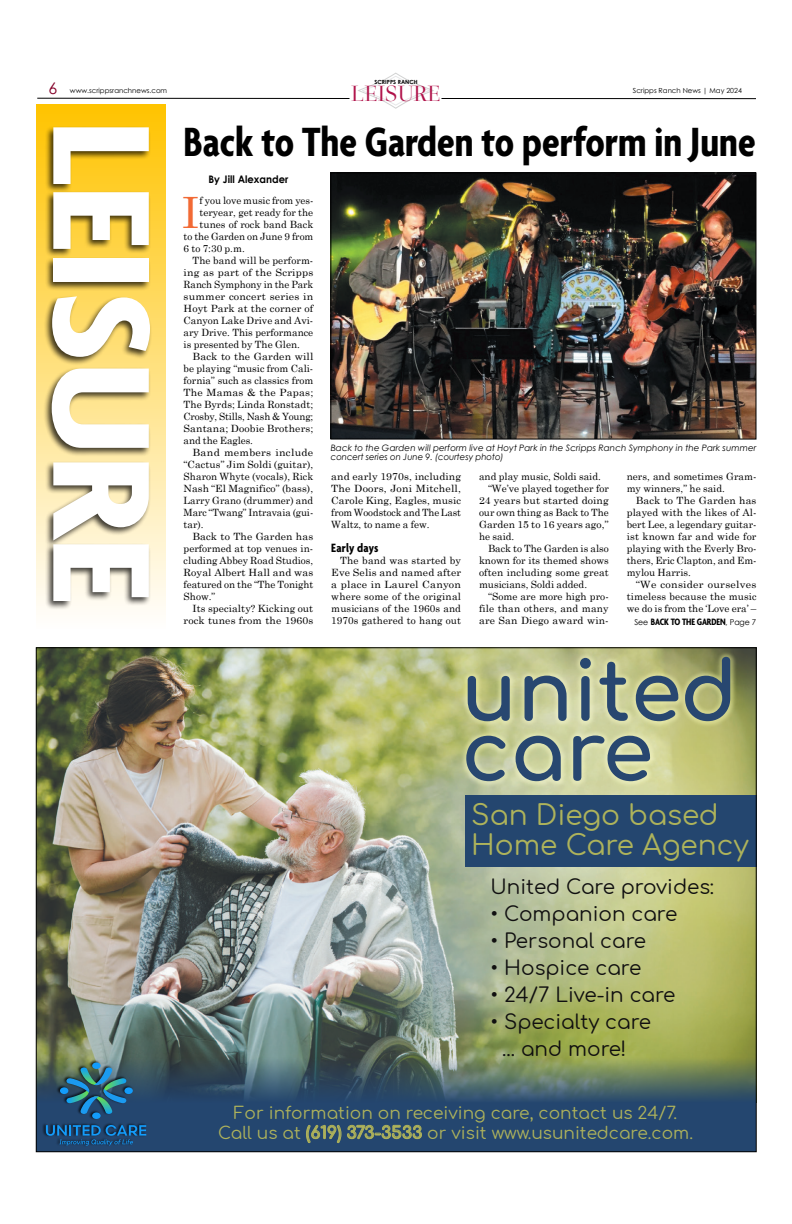
<style>
.page{position:relative;width:792px;height:1224px;background:#fff}
.page>*{position:absolute;margin:0;border:0;box-sizing:border-box;transform-origin:0 0}
.Main_copy_-_4_Pager_Ad{font:700 condensed 149.6px "Agenda";color:#fff;scale:1.16 1}
.t1{font:700 82px/60px "Comfortaa";color:#284770}
.t2{font:700 condensed 44.2px "Agenda";color:#000;scale:.96 1}
.First_Paragraph{font:43.2px "Century Schoolbook";color:#f26a35}
.t3{font:28px/30px "Comfortaa";color:#aeb35b}
.t4{font:23.5px "Medio";color:#b0124a}
.t5{font:20px/27px "Comfortaa";color:#100f10}
.t6{font:17px/20px "Comfortaa";color:#aeb25b;text-align:center}
.t7{font:16px "Century Gothic";color:#840128}
.Bold_text{font:700 condensed 13px "Agenda";letter-spacing:.02em;color:#000}
.t8{font:700 10.4px "Century Gothic";color:#000;scale:.96 1}
.Main_copy{font:10px/12px "Century Schoolbook";color:#000;text-align:justify}
.Main_copy-2{font:10px/12px "Century Schoolbook";color:#000;text-align:justify;scale:1.05 1}
.Main_copy-3{font:10px/12px "Century Schoolbook";color:#000;text-align:justify;scale:1.07 1}
.Main_copy-4{font:10px/12px "Century Schoolbook";color:#000;text-align:justify;scale:1.06 1}
.Main_copy-5{font:10px/12px "Century Schoolbook";color:#000;text-align:justify;scale:1.04 1}
.First_Paragraph-2{font:10px "Century Schoolbook";color:#000}
.Main_copy_-_4_Pager_Ad-2{font:700 condensed 10px "Agenda";letter-spacing:-.01em;color:#000}
.t9{font:italic 8.8px/9px "Century Gothic";letter-spacing:.01em;color:#000}
.t10{font:7px "Century Gothic";color:#000}
.t11{font:700 5.7px "Century Gothic";color:#000}
.s1{font-family:"Century Gothic";font-weight:400;font-stretch:normal;font-size:8px}
.s2{font-weight:700}
</style>
<div class="page">
<hr style="left:442px;top:98px;width:314px;height:1px;background:#000">
<hr style="left:37px;top:98px;width:313px;height:1px;background:#000">
<svg style="left:358px;top:72px;width:76px;height:37px"></svg>
<img style="left:38px;top:650px;width:716px;height:407px">
<svg style="left:38px;top:1057px;width:716px;height:93px;background:#385569"></svg>
<div style="left:465px;top:795px;width:291px;height:71px;background:#24466f"></div>
<div style="left:460px;top:650px;width:277px;height:138px;background:#aeb25b;opacity:.65"></div>
<div style="left:42px;top:1059px;width:105px;height:88px;background:#000;opacity:.75"></div>
<div style="left:92px;top:1062px;width:9px;height:7px;background:#139cfb;border-radius:50%"></div>
<div style="left:92px;top:1112px;width:9px;height:7px;background:#139cfb;border-radius:50%"></div>
<div style="left:124px;top:1087px;width:9px;height:7px;background:#139cfb;border-radius:50%"></div>
<div style="left:60px;top:1087px;width:8px;height:7px;background:#139cfb;border-radius:50%"></div>
<svg style="left:66px;top:1068px;width:60px;height:46px;background:#2d6a81"></svg>
<svg style="left:46px;top:1125px;width:100px;height:21px;background:#1b5386"></svg>
<div style="left:36px;top:104px;width:130px;height:524px;background:linear-gradient(to bottom,#ffc400,#fffefc)"></div>
<div style="left:43px;top:125px;width:109px;height:485px;background:#000;opacity:.75"></div>
<img style="left:333px;top:175px;width:421px;height:262px">
<div style="left:331px;top:173px;width:425px;height:266px;border:1px solid #000"></div>
<p class="t11" style="left:375px;top:78px;width:45px">SCRIPPS RANCH</p>
<p class="t7" style="left:48px;top:77px;width:10px">6</p>
<p class="t10" style="left:70px;top:86px;width:99px">www.scrippsranchnews.com</p>
<p class="t10" style="left:633px;top:86px;width:111px">Scripps Ranch News | May 2024</p>
<h3 class="t4" style="left:351px;top:84px;width:91px">LEISURE</h3>
<p class="Main_copy_-_4_Pager_Ad" style="left:182px;top:120px;width:417px;rotate:90deg">LEISURE</p>
<p class="t2" style="left:184px;top:118px;width:597px">Back to The Garden to perform in June</p>
<p class="t8" style="left:209px;top:172px;width:85px">By Jill Alexander</p>
<p class="First_Paragraph" style="left:182px;top:185px;width:19px">I</p>
<p class="First_Paragraph-2" style="left:200px;top:194px;width:115px">f you love music from yes-</p>
<p class="First_Paragraph-2" style="left:200px;top:206px;width:115px">teryear, get ready for the</p>
<p class="First_Paragraph-2" style="left:200px;top:218px;width:115px">tunes of rock band Back</p>
<p class="First_Paragraph-2" style="left:184px;top:230px;width:131px">to the Garden on June 9 from</p>
<p class="First_Paragraph-2" style="left:184px;top:242px;width:63px">6 to 7:30 p.m.</p>
<p class="Main_copy" style="left:184px;top:254px;width:131px;text-indent:9px">The band will be perform&shy;ing as part of the Scripps Ranch Symphony in the Park summer concert series in Hoyt Park at the corner of Canyon Lake Drive and Avi&shy;ary Drive. This performance is presented by The Glen.</p>
<p class="Main_copy-4" style="left:184px;top:350px;width:124px;text-indent:9px">Back to the Garden will be playing “music from Cali&shy;fornia” such as classics from The Mamas &amp; the Papas; The Byrds; Linda Ronstadt; Crosby, Stills, Nash &amp; Young; Santana; Doobie Brothers; and the Eagles.</p>
<p class="Main_copy-3" style="left:184px;top:446px;width:123px;text-indent:9px">Band members include “Cactus” Jim Soldi (guitar), Sharon Whyte (vocals), Rick Nash “El Magnifico” (bass), Larry Grano (drummer) and Marc “Twang” Intravaia (gui&shy;tar).</p>
<p class="Main_copy-2" style="left:184px;top:530px;width:125px;text-indent:9px">Back to The Garden has performed at top venues in&shy;cluding Abbey Road Studios, Royal Albert Hall and was featured on the “The Tonight Show.”</p>
<p class="Main_copy" style="left:184px;top:602px;width:131px;text-align:right">Its specialty? Kicking out rock tunes from the 1960s</p>
<p class="t9" style="left:331px;top:443px;width:427px">Back to the Garden will perform live at Hoyt Park in the Scripps Ranch Symphony in the Park summer concert series on June 9. (courtesy photo)</p>
<p class="Main_copy" style="left:479px;top:470px;width:123px">and play music, Soldi said.</p>
<p class="Main_copy" style="left:479px;top:482px;width:131px;text-indent:9px">“We’ve played together for 24 years but started doing our own thing as Back to The Garden 15 to 16 years ago,” he said.</p>
<p class="Main_copy" style="left:479px;top:542px;width:131px;text-indent:9px">Back to The Garden is also known for its themed shows often including some great musicians, Soldi added.</p>
<p class="Main_copy" style="left:479px;top:590px;width:131px;text-indent:9px">“Some are more high pro&shy;file than others, and many are San Diego award win-</p>
<p class="Main_copy" style="left:627px;top:470px;width:131px">ners, and sometimes Gram&shy;my winners,” he said.</p>
<p class="Main_copy-5" style="left:627px;top:494px;width:126px;text-indent:9px">Back to The Garden has played with the likes of Al&shy;bert Lee, a legendary guitar&shy;ist known far and wide for playing with the Everly Bro&shy;thers, Eric Clapton, and Em&shy;mylou Harris.</p>
<p class="Main_copy-3" style="left:627px;top:578px;width:123px;text-indent:9px">“We consider ourselves timeless because the music we do is from the ‘Love era’ –</p>
<p class="Main_copy-2" style="left:331px;top:470px;width:125px">and early 1970s, including The Doors, Joni Mitchell, Carole King, Eagles, music from Woodstock and The Last Waltz, to name a few.</p>
<p class="Bold_text" style="left:331px;top:541px;width:49px">Early days</p>
<p class="Main_copy" style="left:331px;top:554px;width:131px;text-indent:9px">The band was started by Eve Selis and named after a place in Laurel Canyon where some of the original musicians of the 1960s and 1970s gathered to hang out</p>
<p class="Main_copy_-_4_Pager_Ad-2" style="left:634px;top:617px;width:123px"><span class="s1">See</span> BACK TO THE GARDEN<span class="s1">, Page 7</span></p>
<p class="t1" style="left:461px;top:650px;width:278px">united care</p>
<p class="t3" style="left:471px;top:796px;width:279px">San Diego based<br>Home Care Agency</p>
<p class="t5" style="left:491px;top:870px;width:225px">United Care provides:</p>
<p class="t5" style="left:491px;top:897px;width:188px">• Companion care</p>
<p class="t5" style="left:491px;top:924px;width:157px">• Personal care</p>
<p class="t5" style="left:491px;top:951px;width:152px">• Hospice care</p>
<p class="t5" style="left:491px;top:978px;width:186px">• 24/7 Live-in care</p>
<p class="t5" style="left:502px;top:1005px;width:150px;text-indent:-12px">• Specialty care ... and more!</p>
<p class="t6" style="left:218px;top:1100px;width:476px">For information on receiving care, contact us 24/7.<br>Call us at <span class="s2">(619) 373-3533</span> or visit www.usunitedcare.com.</p>
</div>
